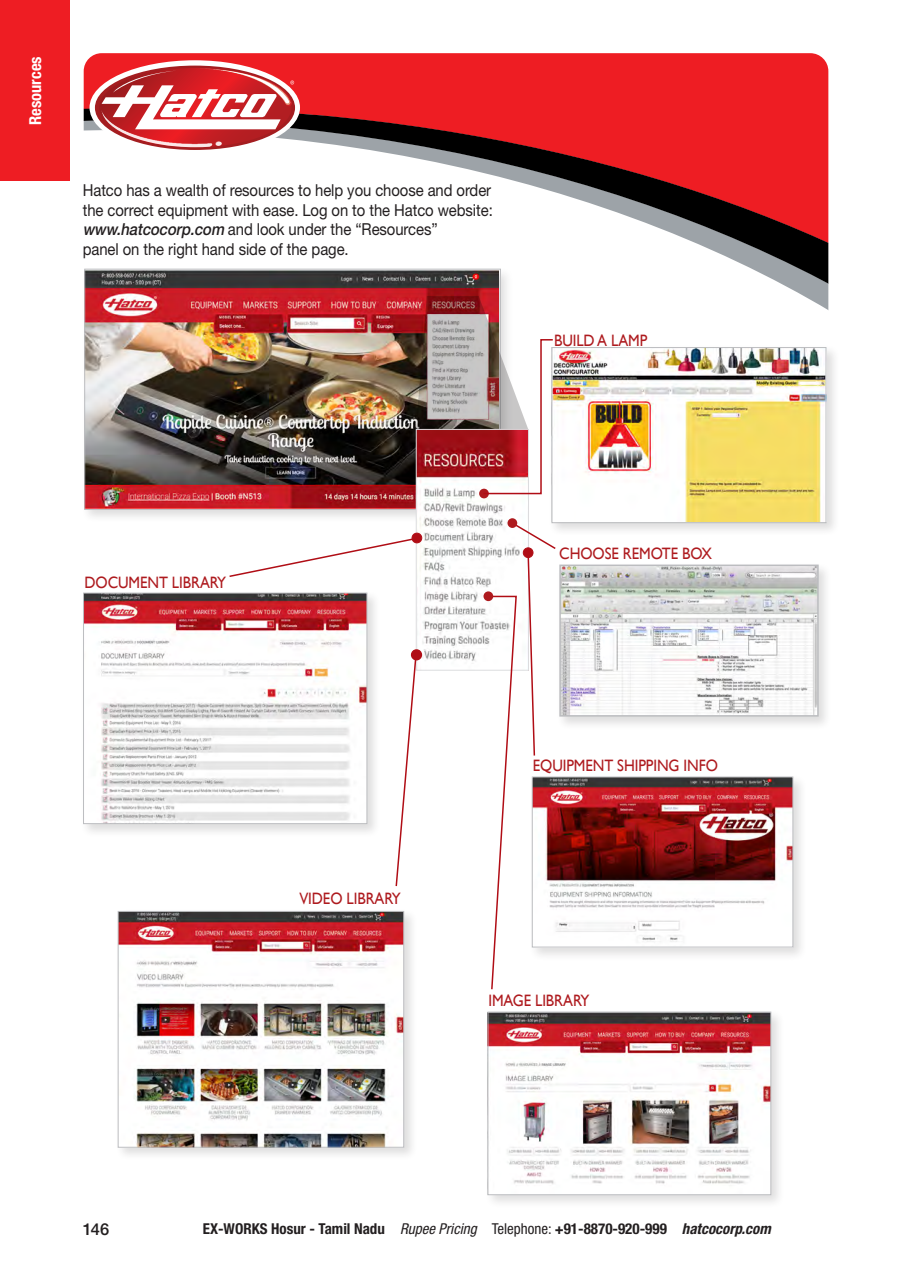
<style>
.page{position:relative;width:897px;height:1263px;background:#fff}
.page>*{position:absolute;margin:0;border:0;box-sizing:border-box;transform-origin:0 0}
.t1{font:16.5px/19.5px "Helvetica Neue LT Std";letter-spacing:-.005em;color:#231f20;scale:.9 1}
.t2{font:16.5px "Gill Sans";letter-spacing:-.005em;color:#ae1a1e;scale:.9 1}
.t3{font:700 condensed 16.5px "Helvetica Neue LT Std";color:#fff}
.t4{font:500 16.5px "Helvetica Neue LT Std";color:#231f20}
.t5{font:700 condensed 15px "Helvetica Neue LT Std";color:#231f20}
.s1{font-weight:500;font-style:italic}
.s2{font-weight:400;font-style:italic}
.s3{font-weight:400}
.s4{font-style:italic}
</style>
<div class="page">
<div style="left:0;top:0;width:69px;height:181px;background:#ee1d23"></div>
<div style="left:84px;top:53px;width:744px;height:55px;background:#ee1d23"></div>
<svg style="left:84px;top:108px;width:744px;height:202px"></svg>
<svg style="left:89px;top:60px;width:211px;height:95px"></svg>
<svg style="left:99px;top:68px;width:195px;height:79px"></svg>
<div style="left:81px;top:266px;width:433px;height:257px;background:#231f20;opacity:.15"></div>
<img style="left:86px;top:271px;width:412px;height:237px">
<div style="left:84px;top:269px;width:417px;height:241px;border:1px solid #bcbdc0"></div>
<div style="left:80px;top:590px;width:300px;height:247px;background:#231f20;opacity:.15"></div>
<img style="left:85px;top:594px;width:280px;height:228px">
<div style="left:83px;top:592px;width:284px;height:232px;border:1px solid #bcbdc0"></div>
<img style="left:418px;top:495px;width:99px;height:167px">
<div style="left:115px;top:908px;width:302px;height:253px;background:#231f20;opacity:.15"></div>
<img style="left:120px;top:913px;width:282px;height:232px">
<div style="left:118px;top:911px;width:286px;height:236px;border:1px solid #bcbdc0"></div>
<div style="left:548px;top:344px;width:291px;height:192px;background:#231f20;opacity:.15"></div>
<img style="left:553px;top:349px;width:271px;height:172px">
<div style="left:551px;top:347px;width:275px;height:176px;border:1px solid #bcbdc0"></div>
<div style="left:556px;top:561px;width:276px;height:169px;background:#231f20;opacity:.15"></div>
<img style="left:562px;top:567px;width:253px;height:146px">
<div style="left:559px;top:564px;width:259px;height:152px;border:2px solid #bcbdc0"></div>
<div style="left:529px;top:773px;width:278px;height:188px;background:#231f20;opacity:.15"></div>
<img style="left:557px;top:778px;width:234px;height:167px">
<div style="left:532px;top:776px;width:261px;height:171px;border:1px solid #bcbdc0"></div>
<div style="left:484px;top:1008px;width:301px;height:201px;background:#231f20;opacity:.15"></div>
<img style="left:489px;top:1013px;width:280px;height:180px">
<div style="left:487px;top:1011px;width:284px;height:184px;border:1px solid #bcbdc0"></div>
<div style="left:479px;top:489px;width:10px;height:9px;background:#ae1a1e;border-radius:50%"></div>
<img style="left:416px;top:296px;width:138px;height:199px">
<div style="left:412px;top:533px;width:9px;height:10px;background:#b00d15;border-radius:50%"></div>
<div style="left:411px;top:533px;width:11px;height:10px;border:1px solid #b00d15;border-radius:50%"></div>
<svg style="left:229px;top:536px;width:191px;height:42px"></svg>
<div style="left:483px;top:591px;width:10px;height:10px;background:#ae1a1e;border-radius:50%"></div>
<svg style="left:507px;top:518px;width:10px;height:10px"></svg>
<svg style="left:395px;top:654px;width:22px;height:233px"></svg>
<div style="left:411px;top:650px;width:10px;height:9px;background:#b00d15;border-radius:50%"></div>
<div style="left:411px;top:649px;width:11px;height:11px;border:2px solid #b00d15;border-radius:50%"></div>
<svg style="left:489px;top:521px;width:68px;height:469px"></svg>
<p class="t3" style="left:25px;top:125px;width:70px;rotate:-90deg">Resources</p>
<p class="t1" style="left:83px;top:180px;width:457px">Hatco has a wealth of resources to help you choose and order the correct equipment with ease. Log on to the Hatco website: <span class="s1">www.hatcocorp.com</span> and look under the “Resources”<br>panel on the right hand side of the page.</p>
<p class="t2" style="left:554px;top:330px;width:105px">BUILD A LAMP</p>
<p class="t2" style="left:84px;top:572px;width:159px">DOCUMENT LIBRARY</p>
<p class="t2" style="left:299px;top:889px;width:114px">VIDEO LIBRARY</p>
<p class="t2" style="left:559px;top:543px;width:171px">CHOOSE REMOTE BOX</p>
<p class="t2" style="left:532px;top:756px;width:207px">EQUIPMENT SHIPPING INFO</p>
<p class="t2" style="left:488px;top:991px;width:114px">IMAGE LIBRARY</p>
<p class="t4" style="left:83px;top:1219px;width:28px">146</p>
<p class="t5" style="left:203px;top:1219px;width:569px">EX-WORKS Hosur - Tamil Nadu <span class="s2">Rupee Pricing</span> <span class="s3">Telephone:</span> +91-8870-920-999 <span class="s4">hatcocorp.com</span></p>
</div>
